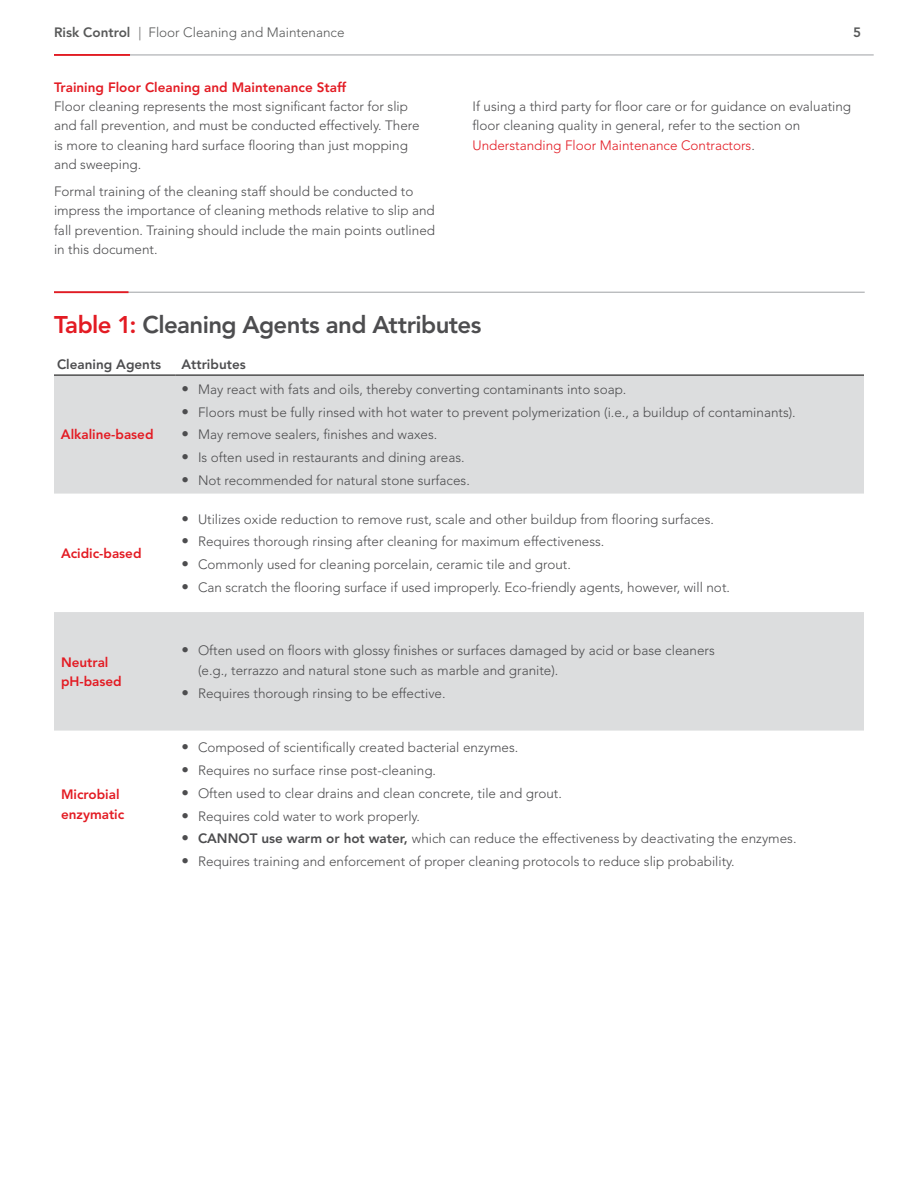
<style>
.page{position:relative;width:918px;height:1188px;background:#fff}
.page>*{position:absolute;margin:0;border:0;box-sizing:border-box;transform-origin:0 0}
.t1{font:800 24px "Avenir LT Std";letter-spacing:-.025em;color:#4d4d4f}
.t2{font:300 13.5px/19.5px "Avenir LT Std";color:#4d4d4f}
.t3{font:800 13.5px/19.5px "Avenir LT Std";color:#e31b23}
.t4{font:300 13.5px "Avenir LT Std";color:#585959}
.t5{font:800 13.5px "Avenir LT Std";color:#4d4d4f}
.t6{font:800 13.5px "Avenir LT Std";color:#585959}
.s1{font-weight:800}
.s2{color:#e31b23}
.s3{font-weight:800;font-size:15px}
</style>
<div class="page">
<hr style="left:54px;top:55px;width:820px;height:1px;background:#9fa1a4">
<hr style="left:54px;top:54px;width:76px;height:2px;background:#e31b23">
<svg style="left:54px;top:376px;width:810px;height:355px;fill:#dcddde"></svg>
<hr style="left:54px;top:375px;width:122px;height:1px;background:#000">
<hr style="left:176px;top:375px;width:688px;height:1px;background:#000">
<hr style="left:54px;top:292px;width:811px;height:1px;background:#9fa1a4">
<hr style="left:54px;top:291px;width:75px;height:2px;background:#e31b23">
<p class="t4" style="left:54px;top:25px;width:292px"><span class="s1">Risk Control</span> | Floor Cleaning and Maintenance</p>
<p class="t3" style="left:54px;top:77px;width:294px">Training Floor Cleaning and Maintenance Staff</p>
<p class="t2" style="left:54px;top:97px;width:367px">Floor cleaning represents the most significant factor for slip and fall prevention, and must be conducted effectively. There is more to cleaning hard surface flooring than just mopping and sweeping.</p>
<p class="t2" style="left:54px;top:181px;width:383px">Formal training of the cleaning staff should be conducted to impress the importance of cleaning methods relative to slip and fall prevention. Training should include the main points outlined in this document.</p>
<p class="t6" style="left:853px;top:25px;width:9px">5</p>
<p class="t2" style="left:472px;top:97px;width:380px">If using a third party for floor care or for guidance on evaluating floor cleaning quality in general, refer to the section on<br><span class="s2">Understanding Floor Maintenance Contractors</span>.</p>
<h1 class="t1" style="left:54px;top:311px;width:429px"><span class="s2">Table 1:</span> Cleaning Agents and Attributes</h1>
<p class="t5" style="left:57px;top:356px;width:106px">Cleaning Agents</p>
<p class="t5" style="left:181px;top:356px;width:66px">Attributes</p>
<p class="t3" style="left:61px;top:425px;width:94px">Alkaline-based</p>
<p class="t3" style="left:61px;top:544px;width:82px">Acidic-based</p>
<p class="t2" style="left:182px;top:379px;width:446px"><span class="s3">•</span> May react with fats and oils, thereby converting contaminants into soap.</p>
<p class="t2" style="left:182px;top:402px;width:616px"><span class="s3">•</span> Floors must be fully rinsed with hot water to prevent polymerization (i.e., a buildup of contaminants).</p>
<p class="t2" style="left:182px;top:425px;width:257px"><span class="s3">•</span> May remove sealers, finishes and waxes.</p>
<p class="t2" style="left:182px;top:448px;width:285px"><span class="s3">•</span> Is often used in restaurants and dining areas.</p>
<p class="t2" style="left:182px;top:471px;width:290px"><span class="s3">•</span> Not recommended for natural stone surfaces.</p>
<p class="t2" style="left:182px;top:509px;width:534px"><span class="s3">•</span> Utilizes oxide reduction to remove rust, scale and other buildup from flooring surfaces.</p>
<p class="t2" style="left:182px;top:532px;width:424px"><span class="s3">•</span> Requires thorough rinsing after cleaning for maximum effectiveness.</p>
<p class="t2" style="left:182px;top:555px;width:391px"><span class="s3">•</span> Commonly used for cleaning porcelain, ceramic tile and grout.</p>
<p class="t2" style="left:182px;top:578px;width:550px"><span class="s3">•</span> Can scratch the flooring surface if used improperly. Eco-friendly agents, however, will not.</p>
<p class="t3" style="left:61px;top:652px;width:62px">Neutral pH-based</p>
<p class="t2" style="left:198px;top:641px;width:518px;text-indent:-16px"><span class="s3">•</span> Often used on floors with glossy finishes or surfaces damaged by acid or base cleaners (e.g., terrazzo and natural stone such as marble and granite).</p>
<p class="t2" style="left:182px;top:683px;width:266px"><span class="s3">•</span> Requires thorough rinsing to be effective.</p>
<p class="t3" style="left:61px;top:785px;width:65px">Microbial enzymatic</p>
<p class="t2" style="left:182px;top:738px;width:338px"><span class="s3">•</span> Composed of scientifically created bacterial enzymes.</p>
<p class="t2" style="left:182px;top:761px;width:256px"><span class="s3">•</span> Requires no surface rinse post-cleaning.</p>
<p class="t2" style="left:182px;top:783px;width:382px"><span class="s3">•</span> Often used to clear drains and clean concrete, tile and grout.</p>
<p class="t2" style="left:182px;top:806px;width:240px"><span class="s3">•</span> Requires cold water to work properly.</p>
<p class="t2" style="left:182px;top:829px;width:617px"><span class="s3">•</span> <span class="s1">CANNOT use warm or hot water,</span> which can reduce the effectiveness by deactivating the enzymes.</p>
<p class="t2" style="left:182px;top:852px;width:555px"><span class="s3">•</span> Requires training and enforcement of proper cleaning protocols to reduce slip probability.</p>
</div>
